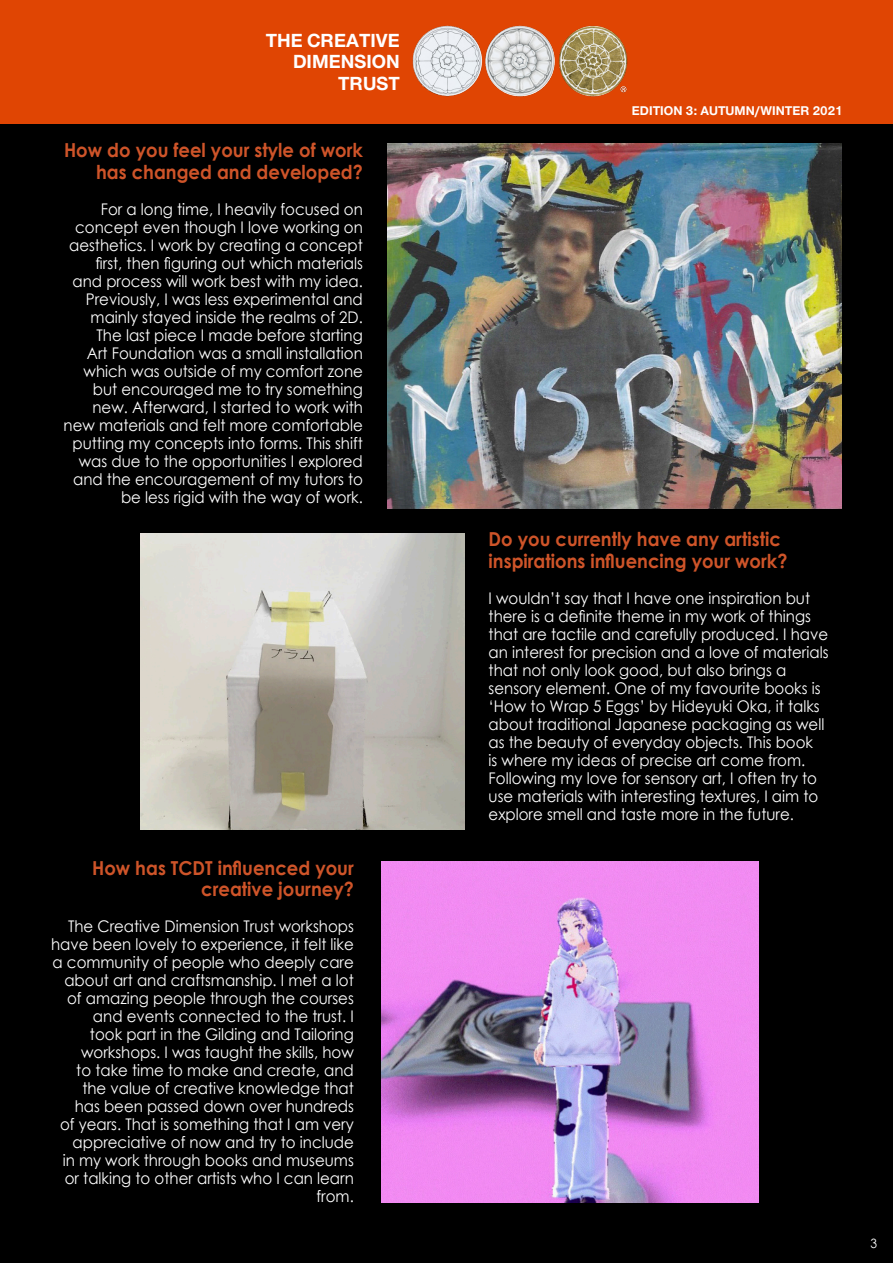
<style>
.page{position:relative;width:893px;height:1263px;background:#fff}
.page>*{position:absolute;margin:0;border:0;box-sizing:border-box;transform-origin:0 0}
.t1{font:700 19.2px/21.6px "Century Gothic";color:#ce5429;text-align:right;scale:.93 1}
.t2{font:700 18px/21.6px "Nimbus Sans DV";color:#fff;text-align:right}
.t3{font:16.05px/18px "Century Gothic";color:#fff;text-align:right;scale:.93 1}
.t4{font:12.9px "Century Gothic";color:#fff;scale:.93 1}
.t5{font:700 12px "Nimbus Sans DV";color:#fff}
</style>
<div class="page">
<div style="left:0;top:123px;width:893px;height:1140px;background:#000"></div>
<div style="left:0;top:0;width:893px;height:123px;background:#e04503"></div>
<img style="left:413px;top:26px;width:214px;height:70px">
<img style="left:387px;top:144px;width:455px;height:365px">
<img style="left:381px;top:861px;width:378px;height:341px">
<img style="left:140px;top:533px;width:325px;height:296px">
<p class="t2" style="left:266px;top:29px;width:136px">THE CREATIVE<br>DIMENSION<br>TRUST</p>
<p class="t1" style="left:64px;top:138px;width:323px">How do you feel your style of work has changed and developed?</p>
<p class="t3" style="left:64px;top:200px;width:323px">For a long time, I heavily focused on concept even though I love working on aesthetics. I work by creating a concept first, then figuring out which materials and process will work best with my idea.<br>Previously, I was less experimental and mainly stayed inside the realms of 2D.<br>The last piece I made before starting<br>Art Foundation was a small installation which was outside of my comfort zone but encouraged me to try something new. Afterward, I started to work with new materials and felt more comfortable putting my concepts into forms. This shift was due to the opportunities I explored and the encouragement of my tutors to be less rigid with the way of work.</p>
<p class="t1" style="left:92px;top:856px;width:283px">How has TCDT influenced your creative journey?</p>
<p class="t3" style="left:51px;top:917px;width:327px">The Creative Dimension Trust workshops have been lovely to experience, it felt like a community of people who deeply care about art and craftsmanship. I met a lot of amazing people through the courses and events connected to the trust. I<br>took part in the Gilding and Tailoring workshops. I was taught the skills, how<br>to take time to make and create, and the value of creative knowledge that<br>has been passed down over hundreds<br>of years. That is something that I am very appreciative of now and try to include<br>in my work through books and museums or talking to other artists who I can learn from.</p>
<p class="t5" style="left:632px;top:100px;width:212px">EDITION 3: AUTUMN/WINTER 2021</p>
<p class="t1" style="left:489px;top:528px;width:323px;text-align:left">Do you currently have any artistic inspirations influencing your work?</p>
<p class="t3" style="left:489px;top:589px;width:367px;text-align:left">I wouldn’t say that I have one inspiration but there is a definite theme in my work of things that are tactile and carefully produced. I have an interest for precision and a love of materials that not only look good, but also brings a sensory element. One of my favourite books is ‘How to Wrap 5 Eggs’ by Hideyuki Oka, it talks about traditional Japanese packaging as well as the beauty of everyday objects. This book<br>is where my ideas of precise art come from.<br>Following my love for sensory art, I often try to use materials with interesting textures, I aim to explore smell and taste more in the future.</p>
<p class="t4" style="left:870px;top:1235px;width:9px">3</p>
</div>
